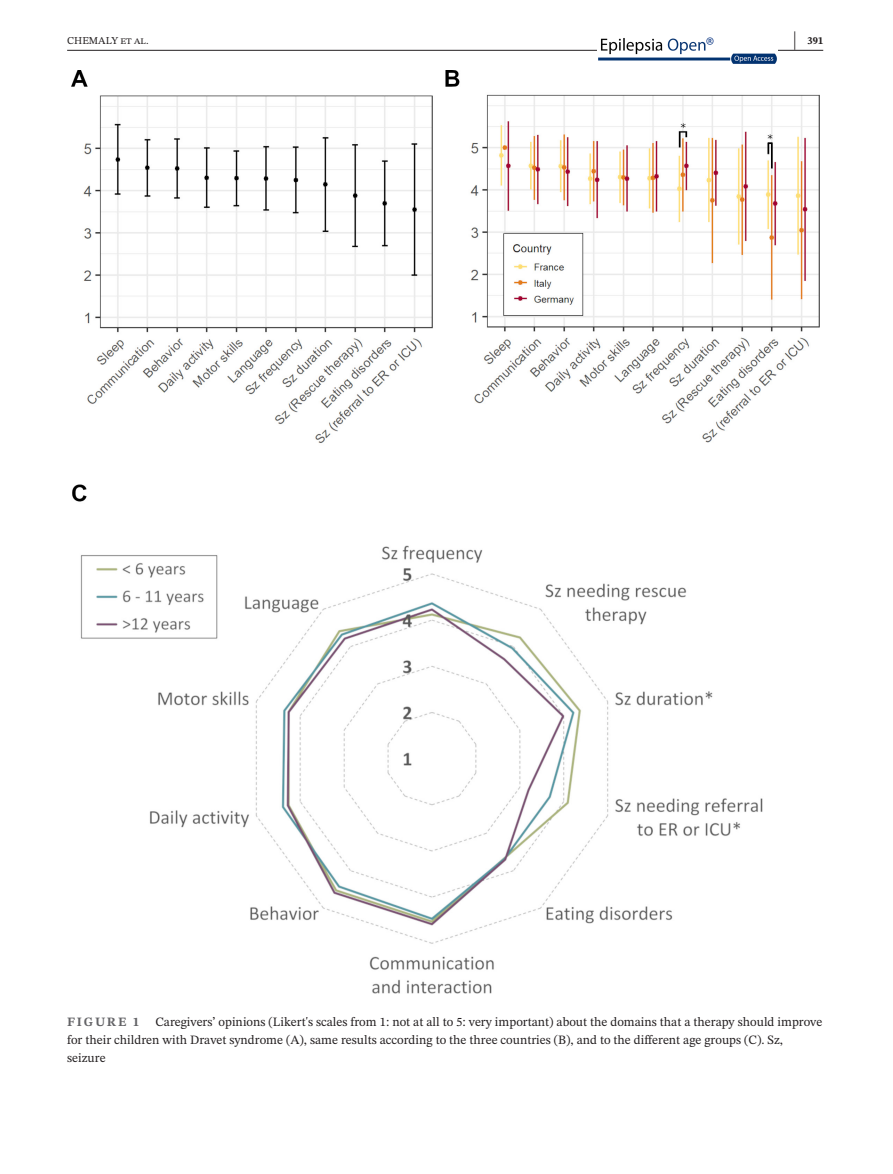
<style>
.page{position:relative;width:893px;height:1174px;background:#fff}
.page>*{position:absolute;margin:0;border:0;box-sizing:border-box;transform-origin:0 0}
.t1{font:12.75px/18px "STIX Two Text";color:#231f20}
.t2{font:700 12.75px "STIX Two Text";letter-spacing:.14em;color:#636366}
.t3{font:10.5px "STIX Two Text";color:#231f20}
.t4{font:700 10.5px "STIX Two Text";color:#231f20}
.s1{font-size:21.6px}
</style>
<div class="page">
<hr style="left:67px;top:50px;width:756px;height:1px;background:#231f20">
<img style="left:598px;top:37px;width:180px;height:27px">
<img style="left:71px;top:70px;width:748px;height:923px">
<p class="t3" style="left:67px;top:33px;width:83px">CHEMALY et al.</p>
<p class="t4" style="left:794px;top:33px;width:31px"><span class="s1">|</span> 391</p>
<p class="t1" style="left:67px;top:1012px;width:757px;text-indent:88px">Caregivers’ opinions (Likert's scales from 1: not at all to 5: very important) about the domains that a therapy should improve for their children with Dravet syndrome (A), same results according to the three countries (B), and to the different age groups (C). Sz, seizure</p>
<p class="t2" style="left:67px;top:1012px;width:73px">FIGURE 1</p>
</div>
